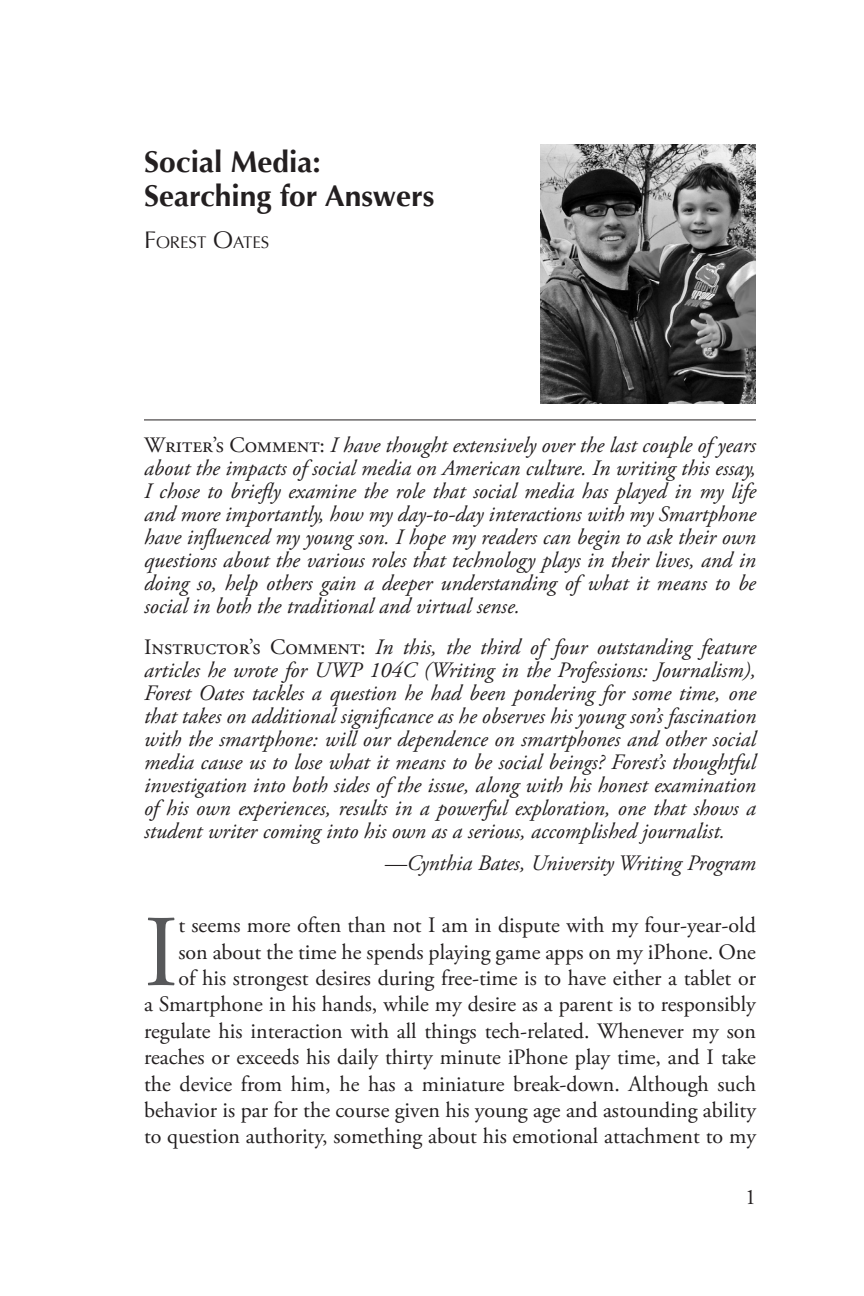
<style>
.page{position:relative;width:864px;height:1296px;background:#fff}
.page>*{position:absolute;margin:0;border:0;box-sizing:border-box;transform-origin:0 0}
.First_paragraph{font:101.6px "Adobe Garamond Pro";color:#57585a}
.Essay_Title{font:700 30px/34px "Optima";color:#231f20}
.introduction_paragra{font:italic 22px/23px "Adobe Garamond Pro";color:#231f20;text-align:justify}
.First_paragraph-2{font:22px/26.4px "Adobe Garamond Pro";color:#231f20;text-align:right}
.intro_author{font:italic 22px "Adobe Garamond Pro";color:#231f20}
.Author{font:16.8px "Optima";color:#231f20}
.s1{font-size:24px}
.s2{font-style:normal}
</style>
<div class="page">
<hr style="left:144px;top:419px;width:612px;height:1px;background:#231f20">
<img style="left:540px;top:144px;width:216px;height:259px">
<p class="Essay_Title" style="left:144px;top:145px;width:292px">Social Media:<br>Searching for Answers</p>
<p class="Author" style="left:144px;top:232px;width:127px"><span class="s1">F</span>OREST <span class="s1">O</span>ATES</p>
<p class="introduction_paragra" style="left:144px;top:435px;width:614px"><span class="s2">Writer’s Comment:</span> I have thought extensively over the last couple of years about the impacts of social media on American culture. In writing this essay, I chose to briefly examine the role that social media has played in my life and more importantly, how my day-to-day interactions with my Smartphone have influenced my young son. I hope my readers can begin to ask their own questions about the various roles that technology plays in their lives, and in doing so, help others gain a deeper understanding of what it means to be social in both the traditional and virtual sense.</p>
<p class="introduction_paragra" style="left:144px;top:637px;width:614px"><span class="s2">Instructor’s Comment:</span> In this, the third of four outstanding feature articles he wrote for UWP 104C (Writing in the Professions: Journalism), Forest Oates tackles a question he had been pondering for some time, one that takes on additional significance as he observes his young son’s fascination with the smartphone: will our dependence on smartphones and other social media cause us to lose what it means to be social beings? Forest’s thoughtful investigation into both sides of the issue, along with his honest examination of his own experiences, results in a powerful exploration, one that shows a student writer coming into his own as a serious, accomplished journalist.</p>
<p class="intro_author" style="left:385px;top:850px;width:373px">—Cynthia Bates, University Writing Program</p>
<p class="First_paragraph-2" style="left:144px;top:913px;width:614px">t seems more often than not I am in dispute with my four-year-old son about the time he spends playing game apps on my iPhone. One<br>of his strongest desires during free-time is to have either a tablet or<br>a Smartphone in his hands, while my desire as a parent is to responsibly regulate his interaction with all things tech-related. Whenever my son reaches or exceeds his daily thirty minute iPhone play time, and I take the device from him, he has a miniature break-down. Although such behavior is par for the course given his young age and astounding ability to question authority, something about his emotional attachment to my</p>
<p class="First_paragraph" style="left:144px;top:892px;width:36px">I</p>
<p class="First_paragraph-2" style="left:745px;top:1185px;width:12px">1</p>
</div>
